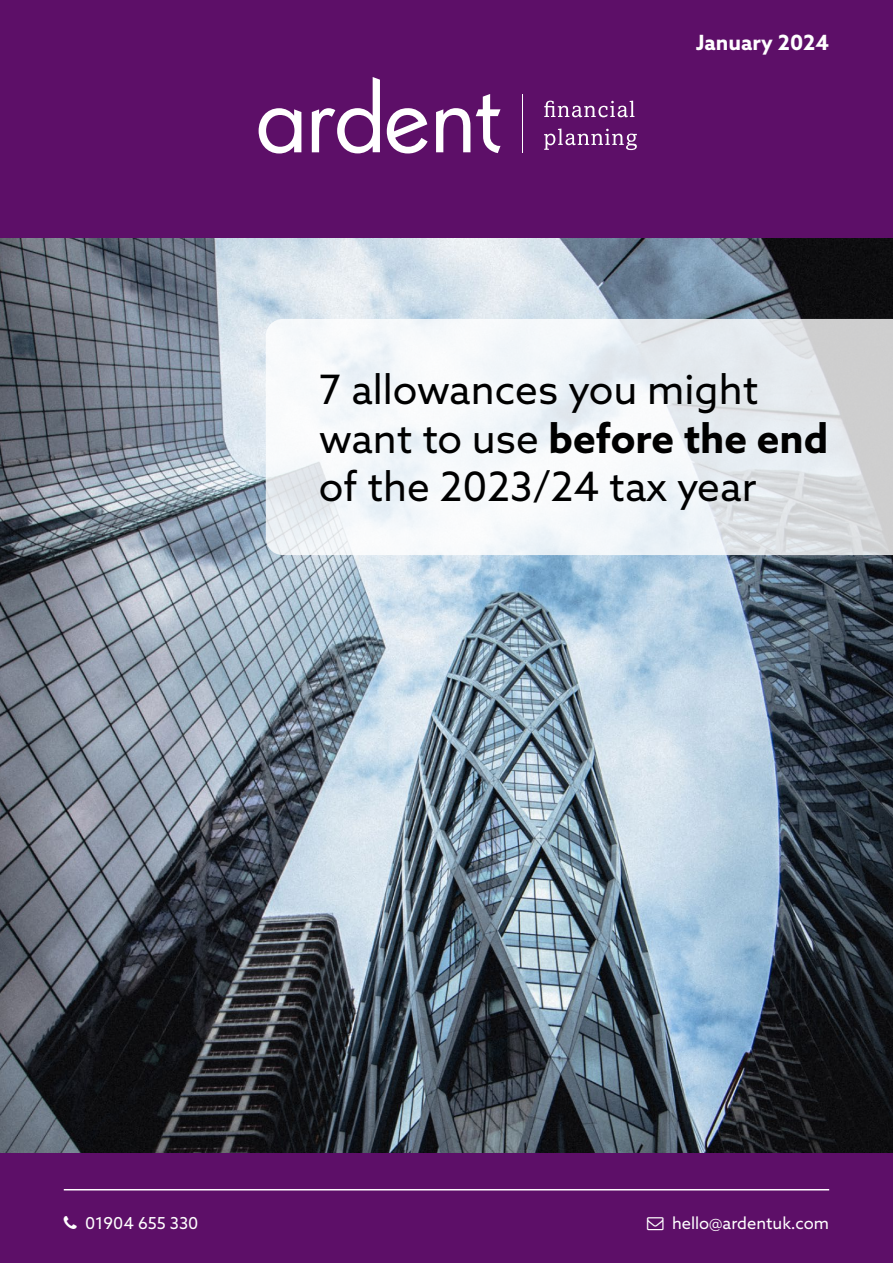
<style>
.page{position:relative;width:893px;height:1263px;background:#fff}
.page>*{position:absolute;margin:0;border:0;box-sizing:border-box;transform-origin:0 0}
.t1{font:40.5px/48.6px "Azo Sans";color:#000}
.t2{font:700 21px "Azo Sans";color:#fff}
.t3{font:16.5px "Azo Sans";color:#fff}
.s1{font-weight:700}
</style>
<div class="page">
<div style="left:0;top:0;width:893px;height:261px;background:#5d0f68"></div>
<img style="left:0;top:238px;width:893px;height:915px">
<div style="left:0;top:1153px;width:893px;height:110px;background:#5d0f68"></div>
<svg style="left:266px;top:319px;width:627px;height:236px"></svg>
<hr style="left:64px;top:1189px;width:765px;height:1px;background:#fff">
<svg style="left:259px;top:77px;width:241px;height:76px"></svg>
<hr style="left:523px;top:94px;width:1px;height:58px;background:#fff">
<svg style="left:544px;top:101px;width:90px;height:16px"></svg>
<svg style="left:544px;top:129px;width:93px;height:21px"></svg>
<p class="t2" style="left:696px;top:29px;width:135px">January 2024</p>
<p class="t1" style="left:319px;top:365px;width:511px">7 allowances you might want to use <span class="s1">before the end </span>of the 2023/24 tax year</p>
<p class="t3" style="left:85px;top:1212px;width:115px">01904 655 330</p>
<p class="t3" style="left:672px;top:1212px;width:159px">hello@ardentuk.com</p>
</div>
